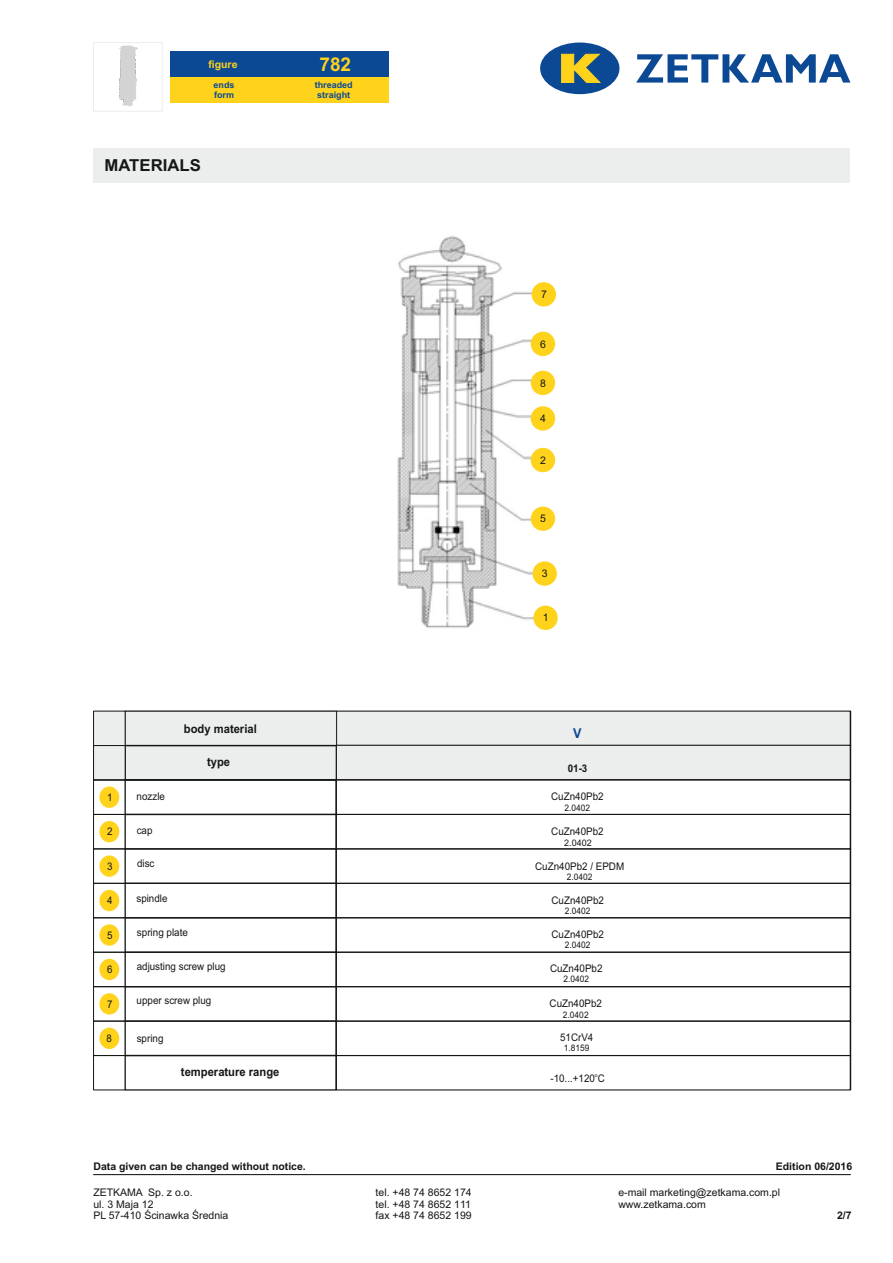
<style>
.page{position:relative;width:893px;height:1263px;background:#fff}
.page>*{position:absolute;margin:0;border:0;box-sizing:border-box;transform-origin:0 0}
.t1{font:700 19.05px "Arial";color:#ffd31b}
.t2{font:700 16.5px "Arial";color:#151616}
.t3{font:700 13.5px "Arial";color:#0c4995;scale:.93 1}
.t4{font:700 12px "Arial";color:#151616;scale:.93 1}
.t5{font:10.5px "Arial";color:#151616;scale:.93 1}
.t6{font:10.5px/11.7px "Arial";color:#151616}
.t7{font:700 10.5px "Arial";color:#151616}
.t8{font:10.5px "Arial";color:#151616;scale:.94 1}
.t9{font:700 10.5px "Arial";color:#ffd31b}
.t10{font:700 10.5px "Arial";color:#151616;scale:.93 1}
.t11{font:9px "Arial";color:#151616;scale:.93 1}
.t12{font:700 9px/10.1px "Arial";color:#0c4995}
.t13{font:9px "Arial";color:#151616}
.t14{font:5.25px "Arial";color:#151616;scale:.93 1}
</style>
<div class="page">
<div style="left:94px;top:149px;width:756px;height:34px;background:#eceded"></div>
<div style="left:125px;top:814px;width:212px;height:35px;border:1px solid #151616"></div>
<div style="left:125px;top:848px;width:212px;height:36px;border:1px solid #151616"></div>
<div style="left:125px;top:883px;width:212px;height:35px;border:1px solid #151616"></div>
<div style="left:125px;top:917px;width:212px;height:36px;border:1px solid #151616"></div>
<div style="left:125px;top:952px;width:212px;height:35px;border:1px solid #151616"></div>
<div style="left:125px;top:986px;width:212px;height:35px;border:1px solid #151616"></div>
<div style="left:125px;top:1021px;width:212px;height:35px;border:1px solid #151616"></div>
<div style="left:125px;top:1055px;width:212px;height:35px;border:1px solid #151616"></div>
<div style="left:336px;top:814px;width:515px;height:35px;border:1px solid #151616"></div>
<div style="left:336px;top:848px;width:515px;height:36px;border:1px solid #151616"></div>
<div style="left:336px;top:883px;width:515px;height:35px;border:1px solid #151616"></div>
<div style="left:336px;top:917px;width:515px;height:36px;border:1px solid #151616"></div>
<div style="left:336px;top:951px;width:515px;height:36px;border:1px solid #151616"></div>
<div style="left:336px;top:986px;width:515px;height:36px;border:1px solid #151616"></div>
<div style="left:336px;top:1020px;width:515px;height:36px;border:1px solid #151616"></div>
<div style="left:336px;top:1055px;width:515px;height:35px;border:1px solid #151616"></div>
<div style="left:93px;top:779px;width:33px;height:36px;border:1px solid #151616"></div>
<div style="left:93px;top:814px;width:33px;height:35px;border:1px solid #151616"></div>
<div style="left:93px;top:848px;width:33px;height:36px;border:1px solid #151616"></div>
<div style="left:93px;top:883px;width:33px;height:35px;border:1px solid #151616"></div>
<div style="left:93px;top:917px;width:33px;height:36px;border:1px solid #151616"></div>
<div style="left:93px;top:952px;width:33px;height:35px;border:1px solid #151616"></div>
<div style="left:93px;top:986px;width:33px;height:35px;border:1px solid #151616"></div>
<div style="left:93px;top:1020px;width:33px;height:36px;border:1px solid #151616"></div>
<div style="left:93px;top:1055px;width:33px;height:35px;border:1px solid #151616"></div>
<div style="left:99px;top:786px;width:20px;height:22px;background:#ffd31b;border-radius:50%"></div>
<div style="left:99px;top:821px;width:20px;height:21px;background:#ffd31b;border-radius:50%"></div>
<div style="left:99px;top:855px;width:20px;height:22px;background:#ffd31b;border-radius:50%"></div>
<div style="left:99px;top:890px;width:20px;height:21px;background:#ffd31b;border-radius:50%"></div>
<div style="left:99px;top:924px;width:20px;height:22px;background:#ffd31b;border-radius:50%"></div>
<div style="left:99px;top:959px;width:20px;height:21px;background:#ffd31b;border-radius:50%"></div>
<div style="left:99px;top:993px;width:20px;height:21px;background:#ffd31b;border-radius:50%"></div>
<div style="left:99px;top:1028px;width:20px;height:21px;background:#ffd31b;border-radius:50%"></div>
<svg style="left:93px;top:710px;width:759px;height:71px;background:#dedfdf"></svg>
<img style="left:397px;top:235px;width:161px;height:395px">
<div style="left:532px;top:282px;width:24px;height:25px;background:#ffd31b;border-radius:50%"></div>
<div style="left:531px;top:332px;width:24px;height:24px;background:#ffd31b;border-radius:50%"></div>
<div style="left:531px;top:371px;width:24px;height:24px;background:#ffd31b;border-radius:50%"></div>
<div style="left:531px;top:406px;width:24px;height:25px;background:#ffd31b;border-radius:50%"></div>
<div style="left:531px;top:448px;width:24px;height:24px;background:#ffd31b;border-radius:50%"></div>
<div style="left:531px;top:506px;width:24px;height:25px;background:#ffd31b;border-radius:50%"></div>
<div style="left:532px;top:561px;width:25px;height:25px;background:#ffd31b;border-radius:50%"></div>
<div style="left:533px;top:606px;width:25px;height:24px;background:#ffd31b;border-radius:50%"></div>
<div style="left:170px;top:51px;width:218px;height:26px;background:#0c4995"></div>
<div style="left:170px;top:77px;width:106px;height:26px;background:#ffd31b"></div>
<div style="left:276px;top:77px;width:112px;height:26px;background:#ffd31b"></div>
<div style="left:93px;top:42px;width:70px;height:70px;border:1px solid #eceded"></div>
<img style="left:107px;top:43px;width:51px;height:69px">
<svg style="left:636px;top:54px;width:214px;height:29px"></svg>
<div style="left:540px;top:43px;width:79px;height:51px;background:#0c4995;border-radius:50%"></div>
<svg style="left:561px;top:54px;width:40px;height:29px"></svg>
<hr style="left:94px;top:1174px;width:756px;height:1px;background:#151616">
<h1 class="t1" style="left:319px;top:57px;width:33px">782</h1>
<p class="t9" style="left:208px;top:60px;width:31px">figure</p>
<p class="t12" style="left:213px;top:81px;width:23px">ends form</p>
<p class="t12" style="left:315px;top:81px;width:40px">threaded straight</p>
<h2 class="t2" style="left:104px;top:159px;width:98px">MATERIALS</h2>
<p class="t4" style="left:184px;top:724px;width:80px">body material</p>
<p class="t5" style="left:107px;top:793px;width:7px">1</p>
<p class="t5" style="left:107px;top:828px;width:7px">2</p>
<p class="t5" style="left:107px;top:862px;width:7px">3</p>
<p class="t5" style="left:107px;top:897px;width:7px">4</p>
<p class="t5" style="left:107px;top:931px;width:7px">5</p>
<p class="t5" style="left:107px;top:965px;width:7px">6</p>
<p class="t5" style="left:107px;top:1000px;width:7px">7</p>
<p class="t5" style="left:107px;top:1034px;width:7px">8</p>
<p class="t4" style="left:207px;top:757px;width:26px">type</p>
<p class="t5" style="left:137px;top:792px;width:32px">nozzle</p>
<p class="t5" style="left:137px;top:827px;width:19px">cap</p>
<p class="t5" style="left:137px;top:859px;width:20px">disc</p>
<p class="t5" style="left:136px;top:894px;width:35px">spindle</p>
<p class="t8" style="left:137px;top:928px;width:56px">spring plate</p>
<p class="t5" style="left:137px;top:962px;width:97px">adjusting screw plug</p>
<p class="t5" style="left:137px;top:997px;width:82px">upper screw plug</p>
<p class="t5" style="left:137px;top:1035px;width:30px">spring</p>
<p class="t4" style="left:181px;top:1067px;width:107px">temperature range</p>
<p class="t6" style="left:541px;top:289px;width:7px">7</p>
<p class="t6" style="left:540px;top:339px;width:7px">6</p>
<p class="t6" style="left:540px;top:378px;width:7px">8</p>
<p class="t6" style="left:540px;top:413px;width:7px">4</p>
<p class="t6" style="left:540px;top:455px;width:7px">2</p>
<p class="t6" style="left:540px;top:514px;width:7px">5</p>
<p class="t6" style="left:542px;top:569px;width:7px">3</p>
<p class="t6" style="left:543px;top:613px;width:7px">1</p>
<p class="t3" style="left:573px;top:728px;width:11px">V</p>
<p class="t10" style="left:568px;top:764px;width:23px">01-3</p>
<p class="t5" style="left:551px;top:792px;width:58px">CuZn40Pb2</p>
<p class="t11" style="left:565px;top:804px;width:29px">2.0402</p>
<p class="t5" style="left:551px;top:827px;width:58px">CuZn40Pb2</p>
<p class="t13" style="left:564px;top:839px;width:29px">2.0402</p>
<p class="t5" style="left:535px;top:862px;width:97px">CuZn40Pb2 / EPDM</p>
<p class="t11" style="left:567px;top:873px;width:29px">2.0402</p>
<p class="t5" style="left:552px;top:896px;width:58px">CuZn40Pb2</p>
<p class="t11" style="left:565px;top:907px;width:29px">2.0402</p>
<p class="t5" style="left:552px;top:930px;width:58px">CuZn40Pb2</p>
<p class="t11" style="left:565px;top:942px;width:29px">2.0402</p>
<p class="t5" style="left:550px;top:964px;width:58px">CuZn40Pb2</p>
<p class="t11" style="left:563px;top:976px;width:29px">2.0402</p>
<p class="t5" style="left:550px;top:1000px;width:58px">CuZn40Pb2</p>
<p class="t11" style="left:563px;top:1011px;width:29px">2.0402</p>
<p class="t5" style="left:560px;top:1033px;width:37px">51CrV4</p>
<p class="t11" style="left:564px;top:1045px;width:29px">1.8159</p>
<p class="t14" style="left:595px;top:1073px;width:4px">o</p>
<p class="t5" style="left:550px;top:1074px;width:60px">-10...+120 C</p>
<p class="t7" style="left:93px;top:1162px;width:214px">Data given can be changed without notice.</p>
<p class="t7" style="left:776px;top:1162px;width:78px">Edition 06/2016</p>
<p class="t6" style="left:93px;top:1187px;width:137px">ZETKAMA Sp. z o.o.<br>ul. 3 Maja 12<br>PL 57-410 Ścinawka Średnia</p>
<p class="t6" style="left:376px;top:1187px;width:98px;text-align:justify">tel. +48 74 8652 174 tel. +48 74 8652 111 fax +48 74 8652 199</p>
<p class="t6" style="left:618px;top:1187px;width:163px">e-mail marketing@zetkama.com.pl www.zetkama.com</p>
<p class="t7" style="left:837px;top:1211px;width:16px">2/7</p>
</div>
